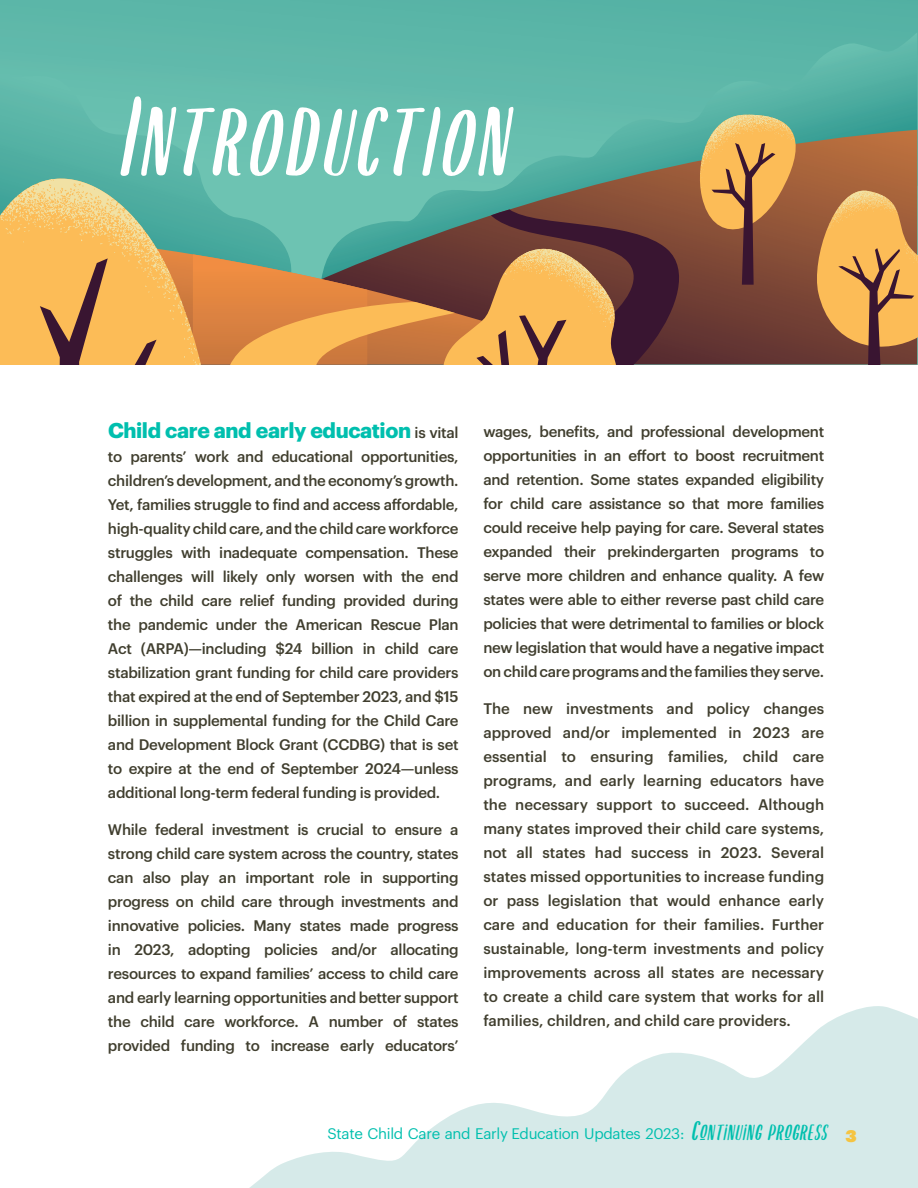
<style>
.page{position:relative;width:918px;height:1188px;background:#fff}
.page>*{position:absolute;margin:0;border:0;box-sizing:border-box;transform-origin:0 0}
.t1{font:italic 97.5px "Bondkler";color:#fff}
.t2{font:700 21px "Graphik";letter-spacing:-.02em;color:#00bfae}
.t3{font:500 15px/24px "Graphik";letter-spacing:-.02em;color:#403e2e;text-align:justify}
.t4{font:15px "Graphik";letter-spacing:-.02em;color:#00bfae}
.s1{font-size:112.5px}
.s2{font-weight:500;font-size:15px;color:#403e2e}
.s3{font-family:"Bondkler";font-style:italic;font-size:27.15px}
.s4{font-family:"Bondkler";font-style:italic;font-size:22.2px}
.s5{font-family:"Graphik Super";font-size:16.5px;color:#f5c442}
</style>
<div class="page">
<svg style="left:249px;top:1006px;width:669px;height:182px"></svg>
<div style="left:0;top:0;width:917px;height:364px;background:#5bb6a8"></div>
<svg style="left:321px;top:33px;width:596px;height:80px"></svg>
<div style="left:12px;top:76px;width:288px;height:37px;background:#65bdae"></div>
<svg style="left:0;top:113px;width:917px;height:251px"></svg>
<h1 class="t1" style="left:120px;top:90px;width:407px"><span class="s1">I</span>NTRODUCTION</h1>
<h2 class="t2" style="left:108px;top:414px;width:352px">Child care and early education <span class="s2">is vital</span></h2>
<p class="t3" style="left:108px;top:443px;width:352px">to parents’ work and educational opportunities, children’s development, and the economy’s growth.<br>Yet, families struggle to find and access affordable, high-quality child care, and the child care workforce struggles with inadequate compensation. These challenges will likely only worsen with the end of the child care relief funding provided during the pandemic under the American Rescue Plan Act (ARPA)—including $24 billion in child care stabilization grant funding for child care providers that expired at the end of September 2023, and $15 billion in supplemental funding for the Child Care and Development Block Grant (CCDBG) that is set to expire at the end of September 2024—unless additional long-term federal funding is provided.</p>
<p class="t3" style="left:108px;top:816px;width:352px">While federal investment is crucial to ensure a strong child care system across the country, states can also play an important role in supporting progress on child care through investments and innovative policies. Many states made progress in 2023, adopting policies and/or allocating resources to expand families’ access to child care and early learning opportunities and better support the child care workforce. A number of states provided funding to increase early educators’</p>
<p class="t3" style="left:483px;top:418px;width:342px">wages, benefits, and professional development opportunities in an effort to boost recruitment and retention. Some states expanded eligibility for child care assistance so that more families could receive help paying for care. Several states expanded their prekindergarten programs to serve more children and enhance quality. A few states were able to either reverse past child care policies that were detrimental to families or block new legislation that would have a negative impact on child care programs and the families they serve.</p>
<p class="t3" style="left:483px;top:695px;width:342px">The new investments and policy changes approved and/or implemented in 2023 are essential to ensuring families, child care programs, and early learning educators have the necessary support to succeed. Although many states improved their child care systems, not all states had success in 2023. Several states missed opportunities to increase funding or pass legislation that would enhance early care and education for their families. Further sustainable, long-term investments and policy improvements across all states are necessary to create a child care system that works for all families, children, and child care providers.</p>
<p class="t4" style="left:327px;top:1122px;width:531px">State Child Care and Early Education Updates 2023: <span class="s3">C</span><span class="s4">ONTINUING PROGRESS</span> <span class="s5">3</span></p>
</div>
